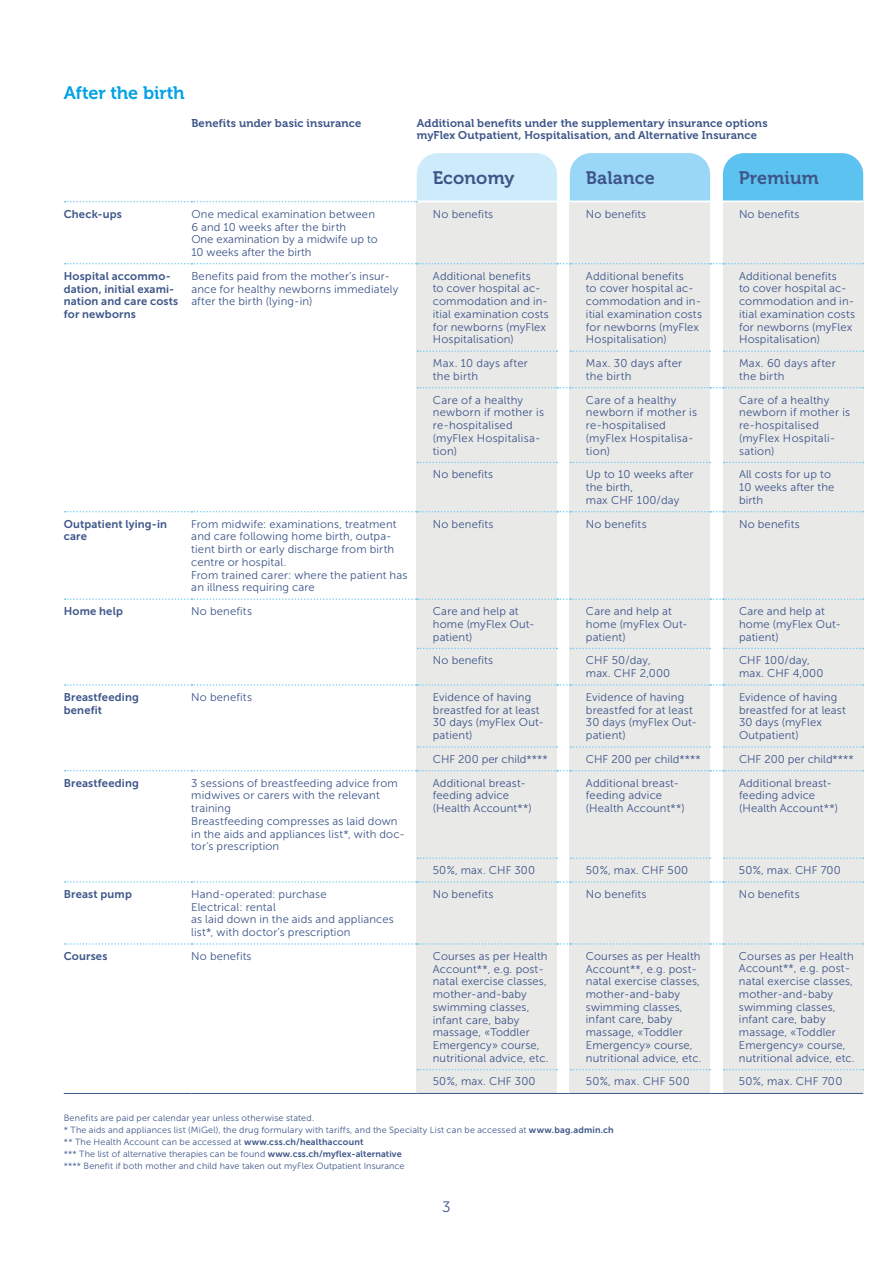
<style>
.page{position:relative;width:893px;height:1263px;background:#fff}
.page>*{position:absolute;margin:0;border:0;box-sizing:border-box;transform-origin:0 0}
.t1{font:18px "Museo 700";letter-spacing:.01em;color:#3d5588}
.t2{font:18px "Museo 700";letter-spacing:-.005em;color:#00a2e6}
.t3{font:15px "Museo Sans 300";color:#3d5588}
.t4{font:11.25px/12.8px "Museo Sans 300";letter-spacing:.01em;color:#3d5588}
.t5{font:11.25px/12.8px "Museo Sans 700";letter-spacing:.015em;color:#3d5588}
.t6{font:11.25px/12.8px "Museo 700";letter-spacing:.015em;color:#3d5588}
.t7{font:9px/12px "Museo Sans 300";letter-spacing:.015em;color:#3d5588}
.s1{font-family:"Museo Sans 700"}
</style>
<div class="page">
<div style="left:723px;top:202px;width:140px;height:891px;background:#e9e9e8"></div>
<div style="left:723px;top:153px;width:140px;height:48px;background:#5cc3f0"></div>
<div style="left:570px;top:153px;width:140px;height:48px;background:#9ad7f6"></div>
<div style="left:417px;top:202px;width:140px;height:891px;background:#e9e9e8"></div>
<div style="left:570px;top:202px;width:140px;height:891px;background:#e9e9e8"></div>
<svg style="left:65px;top:153px;width:492px;height:49px"></svg>
<svg style="left:65px;top:263px;width:798px;height:1px"></svg>
<svg style="left:417px;top:350px;width:140px;height:2px"></svg>
<svg style="left:571px;top:350px;width:139px;height:2px"></svg>
<svg style="left:724px;top:350px;width:139px;height:2px"></svg>
<svg style="left:417px;top:462px;width:140px;height:1px"></svg>
<svg style="left:571px;top:462px;width:139px;height:1px"></svg>
<svg style="left:724px;top:462px;width:139px;height:1px"></svg>
<svg style="left:417px;top:648px;width:140px;height:1px"></svg>
<svg style="left:417px;top:746px;width:140px;height:2px"></svg>
<svg style="left:417px;top:857px;width:140px;height:2px"></svg>
<svg style="left:571px;top:648px;width:139px;height:1px"></svg>
<svg style="left:571px;top:746px;width:139px;height:2px"></svg>
<svg style="left:571px;top:857px;width:139px;height:2px"></svg>
<svg style="left:724px;top:648px;width:139px;height:1px"></svg>
<svg style="left:724px;top:746px;width:139px;height:2px"></svg>
<svg style="left:724px;top:857px;width:139px;height:2px"></svg>
<svg style="left:417px;top:1069px;width:140px;height:1px"></svg>
<svg style="left:571px;top:1069px;width:139px;height:1px"></svg>
<svg style="left:724px;top:1069px;width:139px;height:1px"></svg>
<svg style="left:65px;top:511px;width:798px;height:1px"></svg>
<svg style="left:65px;top:770px;width:798px;height:1px"></svg>
<svg style="left:65px;top:881px;width:798px;height:2px"></svg>
<svg style="left:65px;top:598px;width:798px;height:2px"></svg>
<svg style="left:65px;top:943px;width:798px;height:2px"></svg>
<svg style="left:65px;top:684px;width:798px;height:2px"></svg>
<svg style="left:417px;top:387px;width:446px;height:1px"></svg>
<hr style="left:64px;top:1093px;width:127px;height:1px;background:#3d5588">
<hr style="left:191px;top:1093px;width:226px;height:1px;background:#3d5588">
<hr style="left:417px;top:1093px;width:140px;height:1px;background:#3d5588">
<svg style="left:557px;top:1093px;width:13px;height:1px"></svg>
<hr style="left:570px;top:1093px;width:140px;height:1px;background:#3d5588">
<svg style="left:710px;top:1093px;width:13px;height:1px"></svg>
<hr style="left:723px;top:1093px;width:140px;height:1px;background:#3d5588">
<h1 class="t2" style="left:64px;top:82px;width:122px">After the birth</h1>
<p class="t6" style="left:191px;top:117px;width:172px">Benefits under basic insurance</p>
<p class="t6" style="left:417px;top:117px;width:352px">Additional benefits under the supplementary insurance options myFlex Outpatient, Hospitalisation, and Alternative Insurance</p>
<h1 class="t1" style="left:433px;top:168px;width:83px">Economy</h1>
<h1 class="t1" style="left:586px;top:168px;width:71px">Balance</h1>
<h1 class="t1" style="left:739px;top:168px;width:81px">Premium</h1>
<p class="t5" style="left:64px;top:207px;width:60px">Check-ups</p>
<p class="t4" style="left:191px;top:208px;width:188px">One medical examination between<br>6 and 10 weeks after the birth<br>One examination by a midwife up to<br>10 weeks after the birth</p>
<p class="t4" style="left:433px;top:208px;width:62px">No benefits</p>
<p class="t4" style="left:586px;top:208px;width:62px">No benefits</p>
<p class="t4" style="left:739px;top:208px;width:62px">No benefits</p>
<p class="t5" style="left:64px;top:269px;width:116px">Hospital accommo&shy;dation, initial exami&shy;nation and care costs for newborns</p>
<p class="t4" style="left:191px;top:270px;width:208px">Benefits paid from the mother’s insur&shy;ance for healthy newborns immediately after the birth (lying-in)</p>
<p class="t4" style="left:433px;top:270px;width:118px">Additional benefits<br>to cover hospital ac&shy;commodation and in&shy;itial examination costs for newborns (myFlex<br>Hospitalisation)</p>
<p class="t4" style="left:586px;top:270px;width:118px">Additional benefits<br>to cover hospital ac&shy;commodation and in&shy;itial examination costs for newborns (myFlex<br>Hospitalisation)</p>
<p class="t4" style="left:739px;top:270px;width:118px">Additional benefits<br>to cover hospital ac&shy;commodation and in&shy;itial examination costs for newborns (myFlex<br>Hospitalisation)</p>
<p class="t4" style="left:433px;top:357px;width:97px">Max. 10 days after the birth</p>
<p class="t4" style="left:586px;top:357px;width:98px">Max. 30 days after the birth</p>
<p class="t4" style="left:739px;top:357px;width:98px">Max. 60 days after the birth</p>
<p class="t4" style="left:433px;top:393px;width:113px">Care of a healthy newborn if mother is re-hospitalised (myFlex Hospitalisa&shy;tion)</p>
<p class="t4" style="left:586px;top:393px;width:113px">Care of a healthy newborn if mother is re-hospitalised (myFlex Hospitalisa&shy;tion)</p>
<p class="t4" style="left:739px;top:393px;width:113px">Care of a healthy newborn if mother is re-hospitalised (myFlex Hospitali&shy;sation)</p>
<p class="t4" style="left:433px;top:468px;width:62px">No benefits</p>
<p class="t4" style="left:586px;top:468px;width:109px">Up to 10 weeks after the birth,<br>max CHF 100/day</p>
<p class="t4" style="left:739px;top:468px;width:97px">All costs for up to<br>10 weeks after the birth</p>
<p class="t5" style="left:64px;top:517px;width:105px">Outpatient lying-in care</p>
<p class="t4" style="left:191px;top:517px;width:218px">From midwife: examinations, treatment and care following home birth, outpa&shy;tient birth or early discharge from birth centre or hospital.<br>From trained carer: where the patient has an illness requiring care</p>
<p class="t4" style="left:433px;top:517px;width:62px">No benefits</p>
<p class="t4" style="left:586px;top:517px;width:62px">No benefits</p>
<p class="t4" style="left:739px;top:517px;width:62px">No benefits</p>
<p class="t5" style="left:64px;top:605px;width:61px">Home help</p>
<p class="t4" style="left:191px;top:605px;width:62px">No benefits</p>
<p class="t4" style="left:433px;top:605px;width:103px">Care and help at home (myFlex Out&shy;patient)</p>
<p class="t4" style="left:586px;top:605px;width:103px">Care and help at home (myFlex Out&shy;patient)</p>
<p class="t4" style="left:739px;top:605px;width:103px">Care and help at home (myFlex Out&shy;patient)</p>
<p class="t4" style="left:433px;top:654px;width:62px">No benefits</p>
<p class="t4" style="left:586px;top:654px;width:86px">CHF 50/day, max. CHF 2,000</p>
<p class="t4" style="left:739px;top:654px;width:86px">CHF 100/day, max. CHF 4,000</p>
<p class="t5" style="left:64px;top:690px;width:77px">Breastfeeding benefit</p>
<p class="t4" style="left:191px;top:691px;width:62px">No benefits</p>
<p class="t4" style="left:433px;top:691px;width:113px">Evidence of having breastfed for at least<br>30 days (myFlex Out&shy;patient)</p>
<p class="t4" style="left:586px;top:691px;width:113px">Evidence of having breastfed for at least<br>30 days (myFlex Out&shy;patient)</p>
<p class="t4" style="left:739px;top:691px;width:108px">Evidence of having breastfed for at least<br>30 days (myFlex<br>Outpatient)</p>
<p class="t4" style="left:433px;top:753px;width:116px">CHF 200 per child****</p>
<p class="t4" style="left:586px;top:753px;width:116px">CHF 200 per child****</p>
<p class="t4" style="left:739px;top:753px;width:116px">CHF 200 per child****</p>
<p class="t5" style="left:64px;top:776px;width:77px">Breastfeeding</p>
<p class="t4" style="left:191px;top:776px;width:215px">3 sessions of breastfeeding advice from midwives or carers with the relevant training<br>Breastfeeding compresses as laid down in the aids and appliances list*, with doc&shy;tor’s prescription</p>
<p class="t4" style="left:433px;top:776px;width:100px">Additional breast&shy;feeding advice (Health Account**)</p>
<p class="t4" style="left:586px;top:776px;width:100px">Additional breast&shy;feeding advice (Health Account**)</p>
<p class="t4" style="left:739px;top:776px;width:100px">Additional breast&shy;feeding advice (Health Account**)</p>
<p class="t4" style="left:433px;top:864px;width:104px">50%, max. CHF 300</p>
<p class="t4" style="left:586px;top:864px;width:104px">50%, max. CHF 500</p>
<p class="t4" style="left:739px;top:864px;width:103px">50%, max. CHF 700</p>
<p class="t5" style="left:64px;top:887px;width:70px">Breast pump</p>
<p class="t4" style="left:191px;top:888px;width:204px">Hand-operated: purchase<br>Electrical: rental<br>as laid down in the aids and appliances list*, with doctor’s prescription</p>
<p class="t4" style="left:433px;top:888px;width:62px">No benefits</p>
<p class="t4" style="left:586px;top:888px;width:62px">No benefits</p>
<p class="t4" style="left:739px;top:888px;width:62px">No benefits</p>
<p class="t5" style="left:64px;top:949px;width:45px">Courses</p>
<p class="t4" style="left:191px;top:950px;width:62px">No benefits</p>
<p class="t4" style="left:433px;top:950px;width:117px">Courses as per Health<br>Account**, e.g. post&shy;natal exercise classes, mother-and-baby swimming classes, infant care, baby massage, «Toddler<br>Emergency» course, nutritional advice, etc.</p>
<p class="t4" style="left:586px;top:949px;width:117px">Courses as per Health<br>Account**, e.g. post&shy;natal exercise classes, mother-and-baby swimming classes, infant care, baby massage, «Toddler<br>Emergency» course, nutritional advice, etc.</p>
<p class="t4" style="left:739px;top:949px;width:117px">Courses as per Health<br>Account**, e.g. post&shy;natal exercise classes, mother-and-baby swimming classes, infant care, baby massage, «Toddler<br>Emergency» course, nutritional advice, etc.</p>
<p class="t4" style="left:433px;top:1075px;width:104px">50%, max. CHF 300</p>
<p class="t4" style="left:586px;top:1075px;width:105px">50%, max. CHF 500</p>
<p class="t4" style="left:739px;top:1075px;width:105px">50%, max. CHF 700</p>
<p class="t7" style="left:64px;top:1112px;width:551px">Benefits are paid per calendar year unless otherwise stated.<br>* The aids and appliances list (MiGel), the drug formulary with tariffs, and the Specialty List can be accessed at <span class="s1">www.bag.admin.ch </span>** The Health Account can be accessed at <span class="s1">www.css.ch/healthaccount<br></span>*** The list of alternative therapies can be found <span class="s1">www.css.ch/myflex-alternative<br></span>**** Benefit if both mother and child have taken out myFlex Outpatient Insurance</p>
<h2 class="t3" style="left:442px;top:1198px;width:10px">3</h2>
</div>
